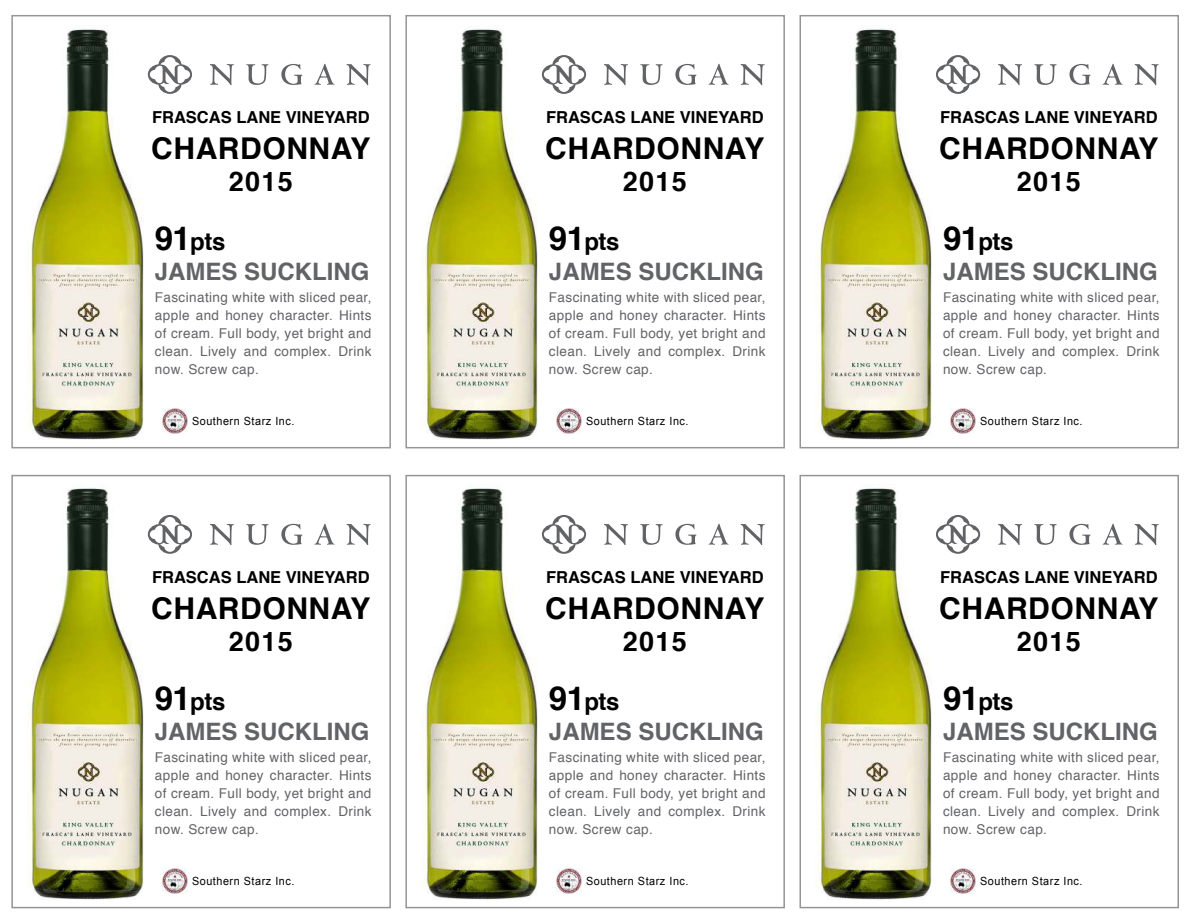
<style>
.page{position:relative;width:1188px;height:918px;background:#fff}
.page>*{position:absolute;margin:0;border:0;box-sizing:border-box;transform-origin:0 0}
.t1{font:700 30px "Helvetica";letter-spacing:.02em;color:#000}
.t2{font:700 27px "Helvetica";letter-spacing:.05em;color:#000}
.t3{font:700 24px "Helvetica";color:#626366}
.t4{font:700 24px "Helvetica";letter-spacing:-.02em;color:#000}
.t5{font:700 16.5px "Helvetica";color:#000}
.t6{font:13.5px/18px "Helvetica";letter-spacing:.03em;color:#626366;text-align:justify}
.t7{font:11.25px "Arial";letter-spacing:.05em;color:#000;scale:.96 1}
.s1{font-size:33px}
</style>
<div class="page">
<div style="left:11px;top:15px;width:380px;height:433px;border:2px solid #939597"></div>
<img style="left:27px;top:29px;width:117px;height:410px">
<img style="left:162px;top:409px;width:25px;height:25px">
<svg style="left:148px;top:55px;width:44px;height:39px"></svg>
<svg style="left:210px;top:64px;width:24px;height:21px"></svg>
<svg style="left:246px;top:64px;width:22px;height:21px"></svg>
<svg style="left:281px;top:64px;width:21px;height:21px"></svg>
<svg style="left:315px;top:64px;width:20px;height:21px"></svg>
<svg style="left:347px;top:64px;width:24px;height:21px"></svg>
<div style="left:405px;top:15px;width:380px;height:433px;border:2px solid #939597"></div>
<img style="left:421px;top:29px;width:117px;height:410px">
<img style="left:556px;top:409px;width:25px;height:25px">
<svg style="left:542px;top:55px;width:44px;height:39px"></svg>
<svg style="left:604px;top:64px;width:24px;height:21px"></svg>
<svg style="left:640px;top:64px;width:22px;height:21px"></svg>
<svg style="left:675px;top:64px;width:21px;height:21px"></svg>
<svg style="left:709px;top:64px;width:20px;height:21px"></svg>
<svg style="left:741px;top:64px;width:24px;height:21px"></svg>
<div style="left:800px;top:15px;width:379px;height:433px;border:2px solid #939597"></div>
<img style="left:815px;top:29px;width:117px;height:410px">
<img style="left:950px;top:409px;width:25px;height:25px">
<svg style="left:936px;top:55px;width:44px;height:39px"></svg>
<svg style="left:998px;top:64px;width:24px;height:21px"></svg>
<svg style="left:1034px;top:64px;width:23px;height:21px"></svg>
<svg style="left:1069px;top:64px;width:21px;height:21px"></svg>
<svg style="left:1103px;top:64px;width:20px;height:21px"></svg>
<svg style="left:1135px;top:64px;width:24px;height:21px"></svg>
<div style="left:11px;top:475px;width:380px;height:433px;border:2px solid #939597"></div>
<img style="left:27px;top:488px;width:117px;height:411px">
<img style="left:162px;top:868px;width:25px;height:26px">
<svg style="left:148px;top:515px;width:44px;height:39px"></svg>
<svg style="left:210px;top:524px;width:24px;height:21px"></svg>
<svg style="left:246px;top:524px;width:22px;height:21px"></svg>
<svg style="left:281px;top:524px;width:21px;height:21px"></svg>
<svg style="left:315px;top:524px;width:20px;height:21px"></svg>
<svg style="left:347px;top:524px;width:24px;height:21px"></svg>
<div style="left:405px;top:475px;width:380px;height:433px;border:2px solid #939597"></div>
<img style="left:421px;top:488px;width:117px;height:411px">
<img style="left:556px;top:868px;width:25px;height:26px">
<svg style="left:542px;top:515px;width:44px;height:39px"></svg>
<svg style="left:604px;top:524px;width:24px;height:21px"></svg>
<svg style="left:640px;top:524px;width:22px;height:21px"></svg>
<svg style="left:675px;top:524px;width:21px;height:21px"></svg>
<svg style="left:709px;top:524px;width:20px;height:21px"></svg>
<svg style="left:741px;top:524px;width:24px;height:21px"></svg>
<div style="left:800px;top:475px;width:379px;height:433px;border:2px solid #939597"></div>
<img style="left:815px;top:488px;width:117px;height:411px">
<img style="left:950px;top:868px;width:25px;height:26px">
<svg style="left:936px;top:515px;width:44px;height:39px"></svg>
<svg style="left:998px;top:524px;width:24px;height:21px"></svg>
<svg style="left:1034px;top:524px;width:23px;height:21px"></svg>
<svg style="left:1069px;top:524px;width:21px;height:21px"></svg>
<svg style="left:1103px;top:524px;width:20px;height:21px"></svg>
<svg style="left:1135px;top:524px;width:24px;height:21px"></svg>
<p class="t5" style="left:152px;top:110px;width:219px">FRASCAS LANE VINEYARD</p>
<h1 class="t1" style="left:151px;top:136px;width:221px">CHARDONNAY</h1>
<h2 class="t2" style="left:229px;top:171px;width:66px">2015</h2>
<h3 class="t4" style="left:155px;top:232px;width:72px"><span class="s1">91</span>pts</h3>
<h3 class="t3" style="left:155px;top:263px;width:216px">JAMES SUCKLING</h3>
<p class="t6" style="left:155px;top:290px;width:218px">Fascinating white with sliced pear, apple and honey character. Hints of cream. Full body, yet bright and clean. Lively and complex. Drink now. Screw cap.</p>
<p class="t7" style="left:192px;top:415px;width:108px">Southern Starz Inc.</p>
<p class="t5" style="left:152px;top:570px;width:219px">FRASCAS LANE VINEYARD</p>
<h1 class="t1" style="left:151px;top:596px;width:221px">CHARDONNAY</h1>
<h2 class="t2" style="left:229px;top:631px;width:66px">2015</h2>
<h3 class="t4" style="left:155px;top:692px;width:72px"><span class="s1">91</span>pts</h3>
<h3 class="t3" style="left:155px;top:723px;width:216px">JAMES SUCKLING</h3>
<p class="t6" style="left:155px;top:750px;width:218px">Fascinating white with sliced pear, apple and honey character. Hints of cream. Full body, yet bright and clean. Lively and complex. Drink now. Screw cap.</p>
<p class="t7" style="left:192px;top:875px;width:108px">Southern Starz Inc.</p>
<p class="t5" style="left:546px;top:110px;width:219px">FRASCAS LANE VINEYARD</p>
<h1 class="t1" style="left:545px;top:136px;width:221px">CHARDONNAY</h1>
<h2 class="t2" style="left:623px;top:171px;width:66px">2015</h2>
<h3 class="t4" style="left:549px;top:232px;width:72px"><span class="s1">91</span>pts</h3>
<h3 class="t3" style="left:549px;top:263px;width:216px">JAMES SUCKLING</h3>
<p class="t6" style="left:549px;top:290px;width:218px">Fascinating white with sliced pear, apple and honey character. Hints of cream. Full body, yet bright and clean. Lively and complex. Drink now. Screw cap.</p>
<p class="t7" style="left:586px;top:415px;width:108px">Southern Starz Inc.</p>
<p class="t5" style="left:546px;top:570px;width:219px">FRASCAS LANE VINEYARD</p>
<h1 class="t1" style="left:545px;top:596px;width:221px">CHARDONNAY</h1>
<h2 class="t2" style="left:623px;top:631px;width:66px">2015</h2>
<h3 class="t4" style="left:549px;top:692px;width:72px"><span class="s1">91</span>pts</h3>
<h3 class="t3" style="left:549px;top:723px;width:216px">JAMES SUCKLING</h3>
<p class="t6" style="left:549px;top:750px;width:218px">Fascinating white with sliced pear, apple and honey character. Hints of cream. Full body, yet bright and clean. Lively and complex. Drink now. Screw cap.</p>
<p class="t7" style="left:586px;top:875px;width:108px">Southern Starz Inc.</p>
<p class="t5" style="left:940px;top:110px;width:219px">FRASCAS LANE VINEYARD</p>
<h1 class="t1" style="left:939px;top:136px;width:221px">CHARDONNAY</h1>
<h2 class="t2" style="left:1017px;top:171px;width:66px">2015</h2>
<h3 class="t4" style="left:943px;top:232px;width:72px"><span class="s1">91</span>pts</h3>
<h3 class="t3" style="left:943px;top:263px;width:216px">JAMES SUCKLING</h3>
<p class="t6" style="left:943px;top:290px;width:218px">Fascinating white with sliced pear, apple and honey character. Hints of cream. Full body, yet bright and clean. Lively and complex. Drink now. Screw cap.</p>
<p class="t7" style="left:980px;top:415px;width:108px">Southern Starz Inc.</p>
<p class="t5" style="left:940px;top:570px;width:219px">FRASCAS LANE VINEYARD</p>
<h1 class="t1" style="left:939px;top:596px;width:221px">CHARDONNAY</h1>
<h2 class="t2" style="left:1017px;top:631px;width:66px">2015</h2>
<h3 class="t4" style="left:943px;top:692px;width:72px"><span class="s1">91</span>pts</h3>
<h3 class="t3" style="left:943px;top:723px;width:216px">JAMES SUCKLING</h3>
<p class="t6" style="left:943px;top:750px;width:218px">Fascinating white with sliced pear, apple and honey character. Hints of cream. Full body, yet bright and clean. Lively and complex. Drink now. Screw cap.</p>
<p class="t7" style="left:980px;top:875px;width:108px">Southern Starz Inc.</p>
</div>
